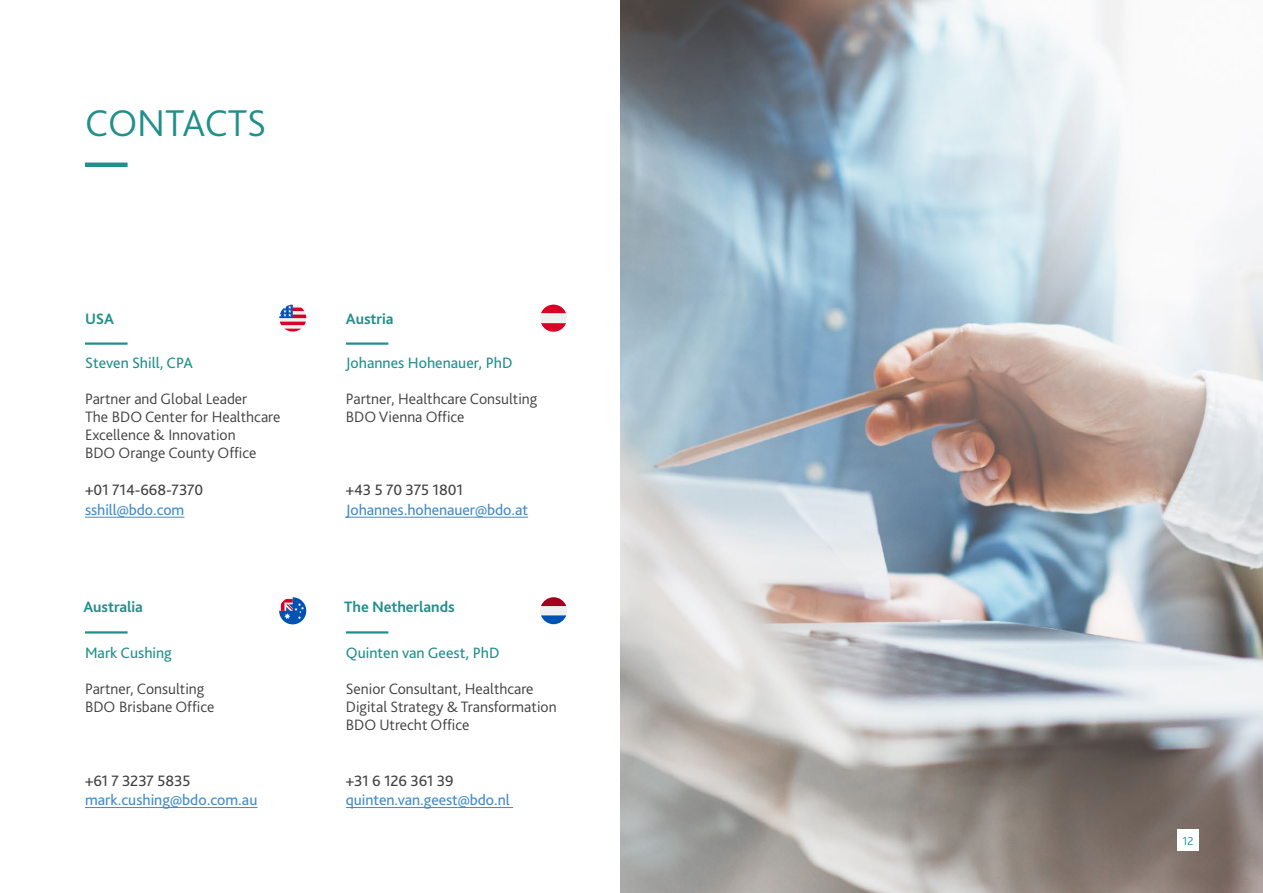
<style>
.page{position:relative;width:1263px;height:893px;background:#fff}
.page>*{position:absolute;margin:0;border:0;box-sizing:border-box;transform-origin:0 0}
.t1{font:300 39px "Bliss Pro";color:#218f8b}
.t2{font:300 15.75px/18px "Bliss Pro";color:#404040}
.t3{font:15.75px "Bliss Pro";letter-spacing:-.005em;color:#428bca}
.t4{font:15.75px "Bliss Pro";color:#218f8b}
.t5{font:15.75px "Bliss Pro";letter-spacing:-.005em;color:#404040}
.t6{font:700 15.75px "Bliss Pro";letter-spacing:-.005em;color:#218f8b}
.t7{font:300 12px "Bliss Pro";color:#218f8b}
</style>
<div class="page">
<img style="left:620px;top:0;width:643px;height:893px">
<hr style="left:85px;top:517px;width:99px;height:1px;background:#428bca">
<hr style="left:346px;top:517px;width:182px;height:1px;background:#428bca">
<hr style="left:85px;top:807px;width:172px;height:1px;background:#428bca">
<hr style="left:346px;top:807px;width:167px;height:1px;background:#428bca">
<hr style="left:85px;top:342px;width:43px;height:3px;background:#218f8b">
<hr style="left:346px;top:342px;width:42px;height:3px;background:#218f8b">
<hr style="left:85px;top:631px;width:43px;height:3px;background:#218f8b">
<hr style="left:346px;top:631px;width:42px;height:3px;background:#218f8b">
<div style="left:279px;top:597px;width:27px;height:27px;background:#0052b4;border-radius:50%"></div>
<svg style="left:279px;top:597px;width:25px;height:22px"></svg>
<svg style="left:540px;top:305px;width:27px;height:27px"></svg>
<svg style="left:279px;top:305px;width:27px;height:26px"></svg>
<div style="left:540px;top:597px;width:27px;height:27px;background:#f0f0f0;border-radius:50%"></div>
<svg style="left:541px;top:597px;width:25px;height:9px"></svg>
<svg style="left:541px;top:615px;width:25px;height:9px"></svg>
<hr style="left:85px;top:163px;width:43px;height:4px;background:#218f8b">
<div style="left:1177px;top:829px;width:22px;height:22px;background:#fff"></div>
<h1 class="t1" style="left:85px;top:99px;width:183px">CONTACTS</h1>
<p class="t6" style="left:85px;top:309px;width:31px">USA</p>
<p class="t6" style="left:346px;top:309px;width:49px">Austria</p>
<p class="t4" style="left:85px;top:353px;width:109px">Steven Shill, CPA</p>
<p class="t2" style="left:85px;top:389px;width:197px">Partner and Global Leader<br>The BDO Center for Healthcare<br>Excellence &amp; Innovation<br>BDO Orange County Office</p>
<p class="t5" style="left:85px;top:480px;width:120px">+01 714-668-7370</p>
<p class="t3" style="left:85px;top:500px;width:101px">sshill@bdo.com</p>
<p class="t4" style="left:346px;top:353px;width:168px">Johannes Hohenauer, PhD</p>
<p class="t2" style="left:346px;top:389px;width:193px">Partner, Healthcare Consulting<br>BDO Vienna Office</p>
<p class="t5" style="left:346px;top:480px;width:119px">+43 5 70 375 1801</p>
<p class="t3" style="left:346px;top:500px;width:184px">Johannes.hohenauer@bdo.at</p>
<p class="t6" style="left:83px;top:597px;width:61px">Australia</p>
<p class="t6" style="left:344px;top:597px;width:112px">The Netherlands</p>
<p class="t4" style="left:85px;top:643px;width:88px">Mark Cushing</p>
<p class="t2" style="left:85px;top:680px;width:131px">Partner, Consulting<br>BDO Brisbane Office</p>
<p class="t4" style="left:346px;top:643px;width:155px">Quinten van Geest, PhD</p>
<p class="t2" style="left:346px;top:680px;width:212px">Senior Consultant, Healthcare<br>Digital Strategy &amp; Transformation<br>BDO Utrecht Office</p>
<p class="t5" style="left:85px;top:771px;width:107px">+61 7 3237 5835</p>
<p class="t3" style="left:85px;top:790px;width:174px">mark.cushing@bdo.com.au</p>
<p class="t5" style="left:346px;top:771px;width:109px">+31 6 126 361 39</p>
<p class="t3" style="left:346px;top:790px;width:165px">quinten.van.geest@bdo.nl</p>
<p class="t7" style="left:1182px;top:833px;width:12px">12</p>
</div>
